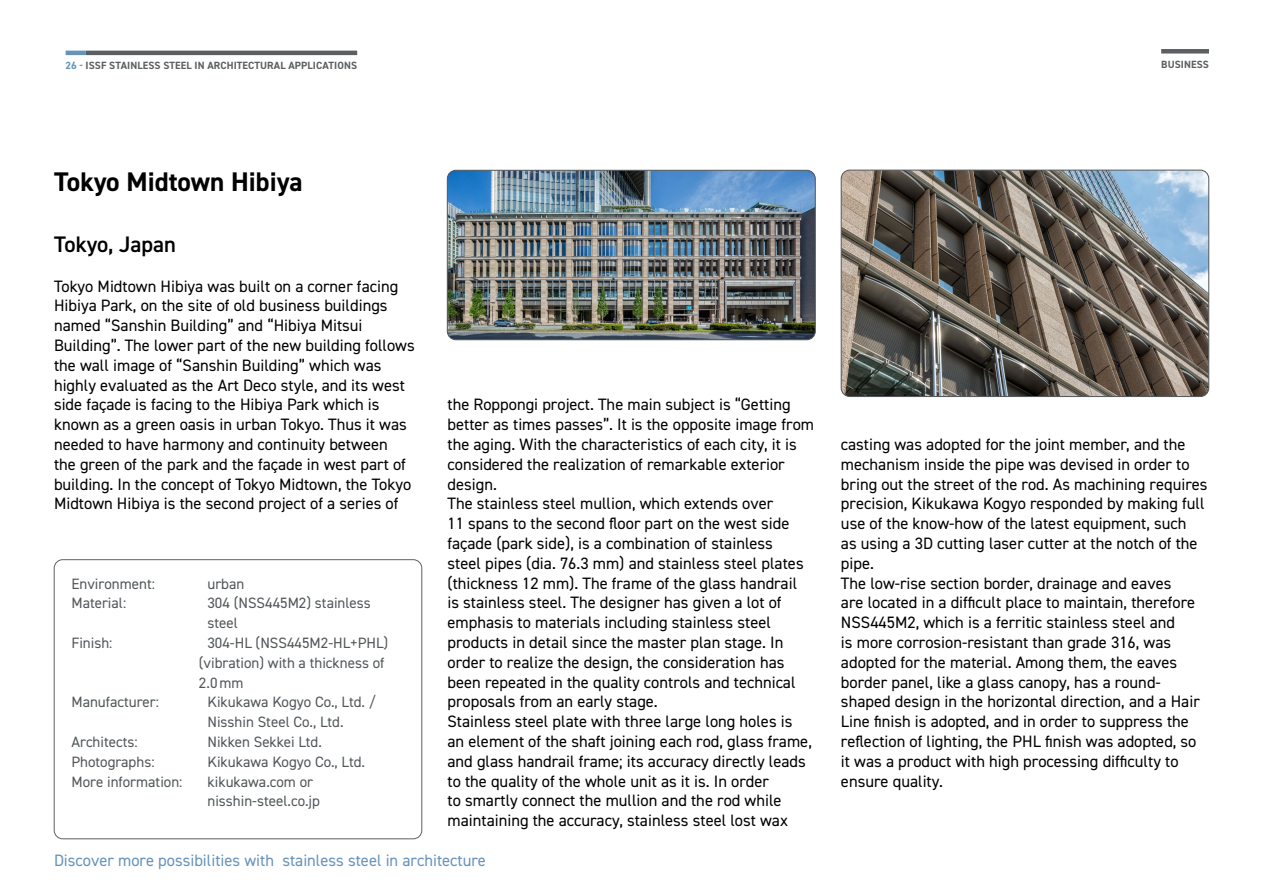
<style>
.page{position:relative;width:1263px;height:893px;background:#fff}
.page>*{position:absolute;margin:0;border:0;box-sizing:border-box;transform-origin:0 0}
.t1{font:700 27px "DIN2014";color:#000}
.t2{font:600 22.5px "DIN2014";color:#000}
.t3{font:16.5px/19.8px "DIN2014";color:#000}
.t4{font:16.5px "DIN2014";color:#6693bc}
.t5{font:15px/19.8px "DIN2014";color:#52575a}
.t6{font:700 10.5px "DIN2014";letter-spacing:.01em;color:#5c5f61}
.s1{color:#6693bc}
</style>
<div class="page">
<hr style="left:66px;top:51px;width:20px;height:4px;background:#6693bc">
<hr style="left:86px;top:51px;width:271px;height:4px;background:#5c5f61">
<div style="left:1161px;top:49px;width:48px;height:5px;background:#5c5f61"></div>
<div style="left:54px;top:559px;width:368px;height:280px;border:1px solid #60605c;border-radius:9px"></div>
<img style="left:447px;top:170px;width:368px;height:170px">
<div style="left:447px;top:170px;width:368px;height:170px;border:1px solid #52575a;border-radius:9px"></div>
<img style="left:841px;top:170px;width:368px;height:227px">
<div style="left:841px;top:170px;width:368px;height:227px;border:1px solid #52575a;border-radius:9px"></div>
<p class="t6" style="left:66px;top:59px;width:293px"><span class="s1">26 -</span> ISSF STAINLESS STEEL IN ARCHITECTURAL APPLICATIONS</p>
<p class="t6" style="left:1161px;top:57px;width:49px">BUSINESS</p>
<h1 class="t1" style="left:54px;top:164px;width:250px">Tokyo Midtown Hibiya</h1>
<h2 class="t2" style="left:54px;top:229px;width:124px">Tokyo, Japan</h2>
<p class="t3" style="left:54px;top:276px;width:362px">Tokyo Midtown Hibiya was built on a corner facing Hibiya Park, on the site of old business buildings named “Sanshin Building” and “Hibiya Mitsui Building”. The lower part of the new building follows the wall image of “Sanshin Building” which was highly evaluated as the Art Deco style, and its west side façade is facing to the Hibiya Park which is known as a green oasis in urban Tokyo. Thus it was needed to have harmony and continuity between<br>the green of the park and the façade in west part of building. In the concept of Tokyo Midtown, the Tokyo Midtown Hibiya is the second project of a series of</p>
<p class="t5" style="left:71px;top:573px;width:85px">Environment:</p>
<p class="t5" style="left:207px;top:573px;width:38px">urban</p>
<p class="t5" style="left:71px;top:593px;width:56px">Material:</p>
<p class="t5" style="left:207px;top:593px;width:165px">304 (NSS445M2) stainless steel</p>
<p class="t5" style="left:71px;top:633px;width:43px">Finish:</p>
<p class="t5" style="left:199px;top:633px;width:191px;text-indent:9px">304-HL (NSS445M2-HL+PHL) (vibration) with a thickness of<br>2.0mm</p>
<p class="t5" style="left:71px;top:692px;width:89px">Manufacturer:</p>
<p class="t5" style="left:207px;top:692px;width:170px">Kikukawa Kogyo Co., Ltd. /<br>Nisshin Steel Co., Ltd.</p>
<p class="t5" style="left:71px;top:732px;width:68px">Architects:</p>
<p class="t5" style="left:207px;top:732px;width:116px">Nikken Sekkei Ltd.</p>
<p class="t5" style="left:71px;top:751px;width:85px">Photographs:</p>
<p class="t5" style="left:207px;top:751px;width:159px">Kikukawa Kogyo Co., Ltd.</p>
<p class="t5" style="left:71px;top:771px;width:113px">More information:</p>
<p class="t5" style="left:207px;top:771px;width:114px">kikukawa.com or nisshin-steel.co.jp</p>
<p class="t3" style="left:447px;top:395px;width:368px">the Roppongi project. The main subject is “Getting better as times passes”. It is the opposite image from the aging. With the characteristics of each city, it is considered the realization of remarkable exterior design.<br>The stainless steel mullion, which extends over<br>11 spans to the second floor part on the west side façade (park side), is a combination of stainless<br>steel pipes (dia. 76.3 mm) and stainless steel plates (thickness 12 mm). The frame of the glass handrail<br>is stainless steel. The designer has given a lot of emphasis to materials including stainless steel products in detail since the master plan stage. In order to realize the design, the consideration has been repeated in the quality controls and technical proposals from an early stage.<br>Stainless steel plate with three large long holes is<br>an element of the shaft joining each rod, glass frame, and glass handrail frame; its accuracy directly leads to the quality of the whole unit as it is. In order<br>to smartly connect the mullion and the rod while maintaining the accuracy, stainless steel lost wax</p>
<p class="t4" style="left:54px;top:850px;width:433px">Discover more possibilities with stainless steel in architecture</p>
<p class="t3" style="left:841px;top:434px;width:368px">casting was adopted for the joint member, and the mechanism inside the pipe was devised in order to bring out the street of the rod. As machining requires precision, Kikukawa Kogyo responded by making full use of the know-how of the latest equipment, such<br>as using a 3D cutting laser cutter at the notch of the pipe.<br>The low-rise section border, drainage and eaves<br>are located in a difficult place to maintain, therefore NSS445M2, which is a ferritic stainless steel and<br>is more corrosion-resistant than grade 316, was adopted for the material. Among them, the eaves border panel, like a glass canopy, has a round&shy;shaped design in the horizontal direction, and a Hair Line finish is adopted, and in order to suppress the reflection of lighting, the PHL finish was adopted, so it was a product with high processing difficulty to ensure quality.</p>
</div>
